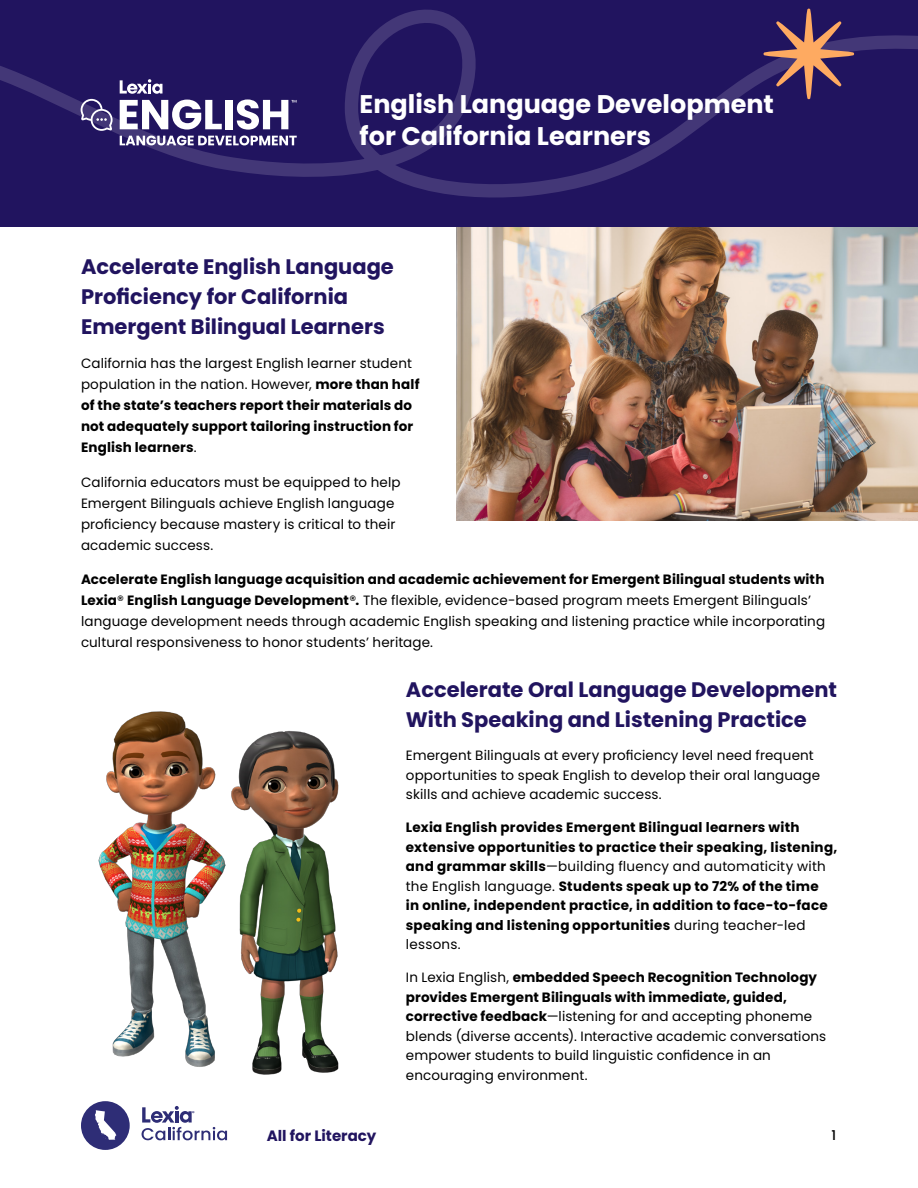
<style>
.page{position:relative;width:918px;height:1188px;background:#fff}
.page>*{position:absolute;margin:0;border:0;box-sizing:border-box;transform-origin:0 0}
.t1{font:700 25.5px/31.5px "Poppins";color:#fff}
.Headline{font:700 21px/30px "Poppins";color:#21145f}
.t2{font:700 15px "Poppins";color:#21145f}
.Body{font:13.5px/19.5px "Poppins";letter-spacing:.01em;color:#000}
.Body-2{font:700 13.5px/19.5px "Poppins";letter-spacing:.02em;color:#000}
.t3{font:500 13.5px "Poppins";color:#000}
.s1{font-weight:400}
.s2{font-weight:700}
</style>
<div class="page">
<div style="left:81px;top:1101px;width:49px;height:49px;background:#2e2d76;border-radius:50%"></div>
<svg style="left:142px;top:1106px;width:85px;height:34px"></svg>
<svg style="left:95px;top:1110px;width:21px;height:30px"></svg>
<img style="left:457px;top:227px;width:461px;height:294px">
<div style="left:0;top:0;width:918px;height:227px;background:#21145f"></div>
<svg style="left:0;top:8px;width:918px;height:186px"></svg>
<svg style="left:120px;top:79px;width:42px;height:15px"></svg>
<svg style="left:81px;top:99px;width:32px;height:32px"></svg>
<svg style="left:120px;top:100px;width:102px;height:30px"></svg>
<div style="left:226px;top:100px;width:7px;height:29px;background:#fff"></div>
<svg style="left:237px;top:99px;width:59px;height:31px"></svg>
<svg style="left:120px;top:136px;width:177px;height:9px"></svg>
<svg style="left:764px;top:9px;width:90px;height:90px"></svg>
<img style="left:261px;top:730px;width:78px;height:345px">
<img style="left:98px;top:711px;width:163px;height:364px">
<p class="t1" style="left:360px;top:89px;width:416px">English Language Development for California Learners</p>
<p class="Headline" style="left:81px;top:252px;width:314px">Accelerate English Language<br>Proficiency for California<br>Emergent Bilingual Learners</p>
<p class="Body-2" style="left:81px;top:353px;width:340px;line-height:21px"><span class="s1">California has the largest English learner student population in the nation. However,</span> more than half of the state’s teachers report their materials do not adequately support tailoring instruction for English learners<span class="s1">.</span></p>
<p class="Body" style="left:81px;top:472px;width:321px;line-height:21px">California educators must be equipped to help Emergent Bilinguals achieve English language proficiency because mastery is critical to their academic success.</p>
<p class="Body" style="left:81px;top:569px;width:746px;line-height:21px"><span class="s2">Accelerate English language acquisition and academic achievement for Emergent Bilingual students with Lexia</span>® <span class="s2">English Language Development</span>®<span class="s2">.</span> The flexible, evidence-based program meets Emergent Bilinguals’ language development needs through academic English speaking and listening practice while incorporating cultural responsiveness to honor students’ heritage.</p>
<p class="Headline" style="left:406px;top:675px;width:433px">Accelerate Oral Language Development<br>With Speaking and Listening Practice</p>
<p class="Body" style="left:406px;top:746px;width:416px">Emergent Bilinguals at every proficiency level need frequent opportunities to speak English to develop their oral language skills and achieve academic success.</p>
<p class="Body-2" style="left:406px;top:818px;width:433px">Lexia English provides Emergent Bilingual learners with extensive opportunities to practice their speaking, listening, and grammar skills<span class="s1">—building fluency and automaticity with the English language.</span> Students speak up to 72% of the time<br>in online, independent practice, in addition to face-to-face speaking and listening opportunities <span class="s1">during teacher-led lessons.</span></p>
<p class="Body" style="left:406px;top:968px;width:422px">In Lexia English, <span class="s2">embedded Speech Recognition Technology provides Emergent Bilinguals with immediate, guided, corrective feedback</span>—listening for and accepting phoneme blends (diverse accents). Interactive academic conversations empower students to build linguistic confidence in an encouraging environment.</p>
<p class="t2" style="left:267px;top:1127px;width:111px">All for Literacy</p>
<p class="t3" style="left:831px;top:1127px;width:6px">1</p>
</div>
